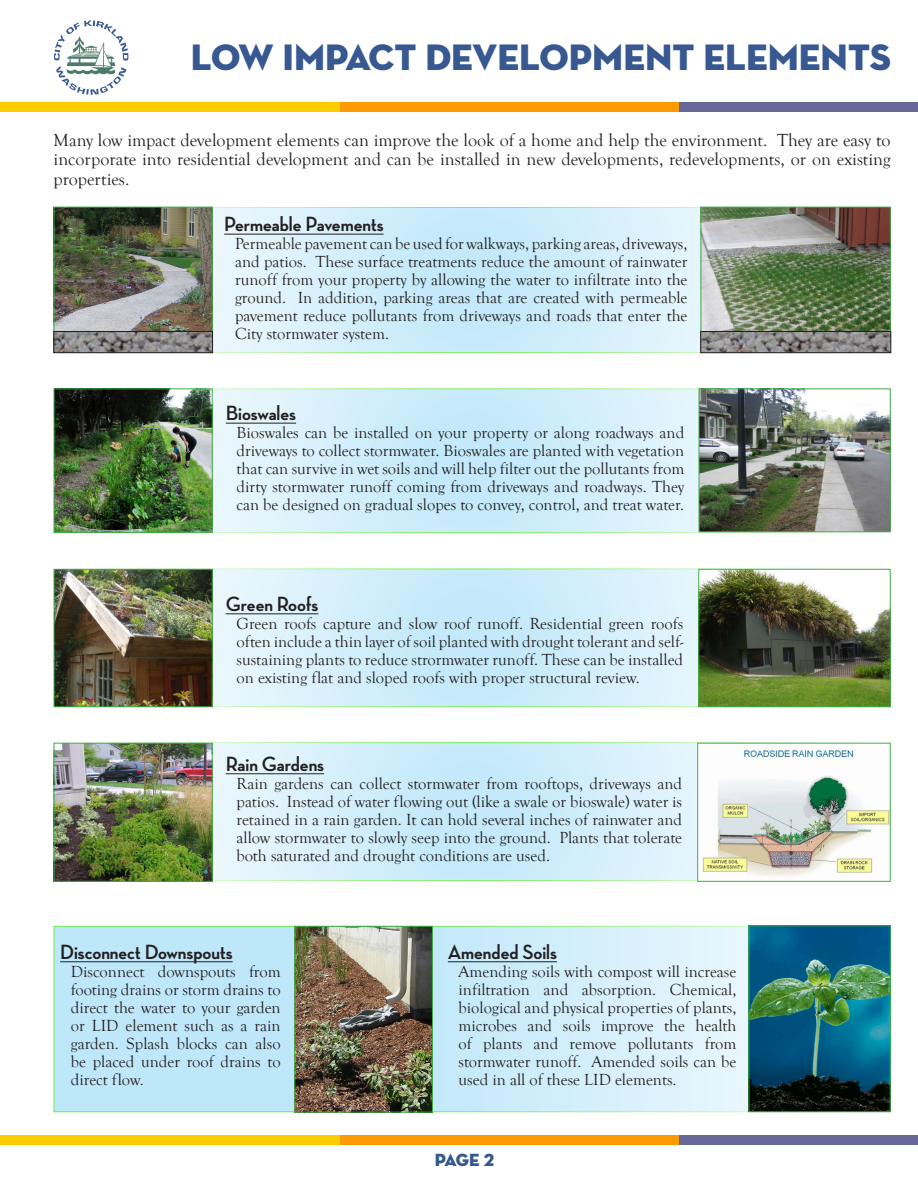
<style>
.page{position:relative;width:918px;height:1188px;background:#fff}
.page>*{position:absolute;margin:0;border:0;box-sizing:border-box;transform-origin:0 0}
.heading_master_page{font:37.5px "Neutra Disp Exp Titling";color:#375890}
.sub_head_1{font:700 21px "Neutra Disp Exp";color:#231f20}
.Body_Text_just_left{font:18px/19.5px "Goudy Old Style T";color:#231f20;text-align:justify}
.t1{font:18px "Neutra Disp Exp Titling";color:#375890}
.Body_Text-left{font:16.5px/18px "Goudy Old Style T";color:#231f20;text-align:justify}
</style>
<div class="page">
<div style="left:0;top:102px;width:340px;height:10px;background:#fc0"></div>
<div style="left:340px;top:102px;width:340px;height:10px;background:#f90"></div>
<div style="left:680px;top:102px;width:238px;height:10px;background:#669"></div>
<div style="left:0;top:1135px;width:340px;height:10px;background:#fc0"></div>
<div style="left:340px;top:1135px;width:340px;height:10px;background:#f90"></div>
<div style="left:680px;top:1135px;width:238px;height:10px;background:#669"></div>
<svg style="left:54px;top:20px;width:74px;height:75px"></svg>
<svg style="left:213px;top:207px;width:488px;height:146px;background:#d3eef9"></svg>
<img style="left:56px;top:209px;width:155px;height:122px">
<div style="left:54px;top:207px;width:159px;height:140px;border:1px solid #40ae49"></div>
<img style="left:703px;top:209px;width:186px;height:122px">
<div style="left:701px;top:207px;width:190px;height:140px;border:1px solid #40ae49"></div>
<svg style="left:213px;top:388px;width:678px;height:145px;background:#d3eef9"></svg>
<img style="left:701px;top:390px;width:188px;height:140px">
<div style="left:699px;top:388px;width:192px;height:144px;border:1px solid #40ae49"></div>
<svg style="left:213px;top:569px;width:485px;height:138px;background:#d3eef9"></svg>
<img style="left:56px;top:571px;width:155px;height:134px">
<div style="left:54px;top:569px;width:159px;height:138px;border:1px solid #40ae49"></div>
<img style="left:56px;top:390px;width:155px;height:141px">
<div style="left:54px;top:388px;width:159px;height:145px;border:1px solid #40ae49"></div>
<img style="left:700px;top:571px;width:189px;height:134px">
<div style="left:698px;top:569px;width:193px;height:138px;border:1px solid #40ae49"></div>
<svg style="left:54px;top:742px;width:837px;height:139px;background:#d2eef9"></svg>
<svg style="left:54px;top:926px;width:694px;height:186px;background:#caebf8"></svg>
<img style="left:56px;top:745px;width:155px;height:135px">
<div style="left:54px;top:743px;width:159px;height:139px;border:1px solid #40ae49"></div>
<img style="left:699px;top:745px;width:190px;height:135px">
<div style="left:697px;top:743px;width:194px;height:139px;border:1px solid #40ae49"></div>
<img style="left:703px;top:333px;width:186px;height:18px">
<div style="left:701px;top:331px;width:190px;height:22px;border:1px solid #231f20"></div>
<img style="left:56px;top:333px;width:155px;height:18px">
<div style="left:54px;top:331px;width:159px;height:22px;border:1px solid #231f20"></div>
<hr style="left:226px;top:774px;width:98px;height:1px;background:#231f20">
<hr style="left:224px;top:234px;width:160px;height:1px;background:#231f20">
<hr style="left:226px;top:423px;width:70px;height:1px;background:#231f20">
<hr style="left:226px;top:614px;width:92px;height:1px;background:#231f20">
<img style="left:296px;top:928px;width:135px;height:183px">
<div style="left:294px;top:926px;width:139px;height:187px;border:1px solid #40ae49"></div>
<img style="left:750px;top:927px;width:139px;height:183px">
<div style="left:748px;top:925px;width:143px;height:187px;border:1px solid #40ae49"></div>
<hr style="left:60px;top:962px;width:173px;height:1px;background:#231f20">
<hr style="left:448px;top:962px;width:109px;height:1px;background:#231f20">
<p class="heading_master_page" style="left:191px;top:34px;width:702px">LOW IMPACT DEVELOPMENT ELEMENTS</p>
<p class="Body_Text_just_left" style="left:54px;top:130px;width:838px">Many low impact development elements can improve the look of a home and help the environment. They are easy to incorporate into residential development and can be installed in new developments, redevelopments, or on existing properties.</p>
<p class="sub_head_1" style="left:224px;top:213px;width:161px">Permeable Pavements</p>
<p class="Body_Text-left" style="left:235px;top:235px;width:454px">Permeable pavement can be used for walkways, parking areas, driveways, and patios. These surface treatments reduce the amount of rainwater runoff from your property by allowing the water to infiltrate into the ground. In addition, parking areas that are created with permeable pavement reduce pollutants from driveways and roads that enter the City stormwater system.</p>
<p class="sub_head_1" style="left:226px;top:402px;width:72px">Bioswales</p>
<p class="Body_Text-left" style="left:237px;top:424px;width:449px">Bioswales can be installed on your property or along roadways and driveways to collect stormwater. Bioswales are planted with vegetation that can survive in wet soils and will help filter out the pollutants from dirty stormwater runoff coming from driveways and roadways. They can be designed on gradual slopes to convey, control, and treat water.</p>
<p class="sub_head_1" style="left:226px;top:592px;width:94px">Green Roofs</p>
<p class="Body_Text-left" style="left:237px;top:615px;width:448px">Green roofs capture and slow roof runoff. Residential green roofs often include a thin layer of soil planted with drought tolerant and self&shy;sustaining plants to reduce strormwater runoff. These can be installed on existing flat and sloped roofs with proper structural review.</p>
<p class="sub_head_1" style="left:226px;top:752px;width:100px">Rain Gardens</p>
<p class="Body_Text-left" style="left:237px;top:775px;width:447px">Rain gardens can collect stormwater from rooftops, driveways and patios. Instead of water flowing out (like a swale or bioswale) water is retained in a rain garden. It can hold several inches of rainwater and allow stormwater to slowly seep into the ground. Plants that tolerate both saturated and drought conditions are used.</p>
<p class="sub_head_1" style="left:60px;top:940px;width:174px">Disconnect Downspouts</p>
<p class="Body_Text-left" style="left:71px;top:963px;width:211px">Disconnect downspouts from footing drains or storm drains to direct the water to your garden or LID element such as a rain garden. Splash blocks can also be placed under roof drains to direct flow.</p>
<p class="sub_head_1" style="left:448px;top:940px;width:111px">Amended Soils</p>
<p class="Body_Text-left" style="left:459px;top:963px;width:279px">Amending soils with compost will increase infiltration and absorption. Chemical, biological and physical properties of plants, microbes and soils improve the health of plants and remove pollutants from stormwater runoff. Amended soils can be used in all of these LID elements.</p>
<p class="t1" style="left:435px;top:1148px;width:61px">PAGE 2</p>
</div>
